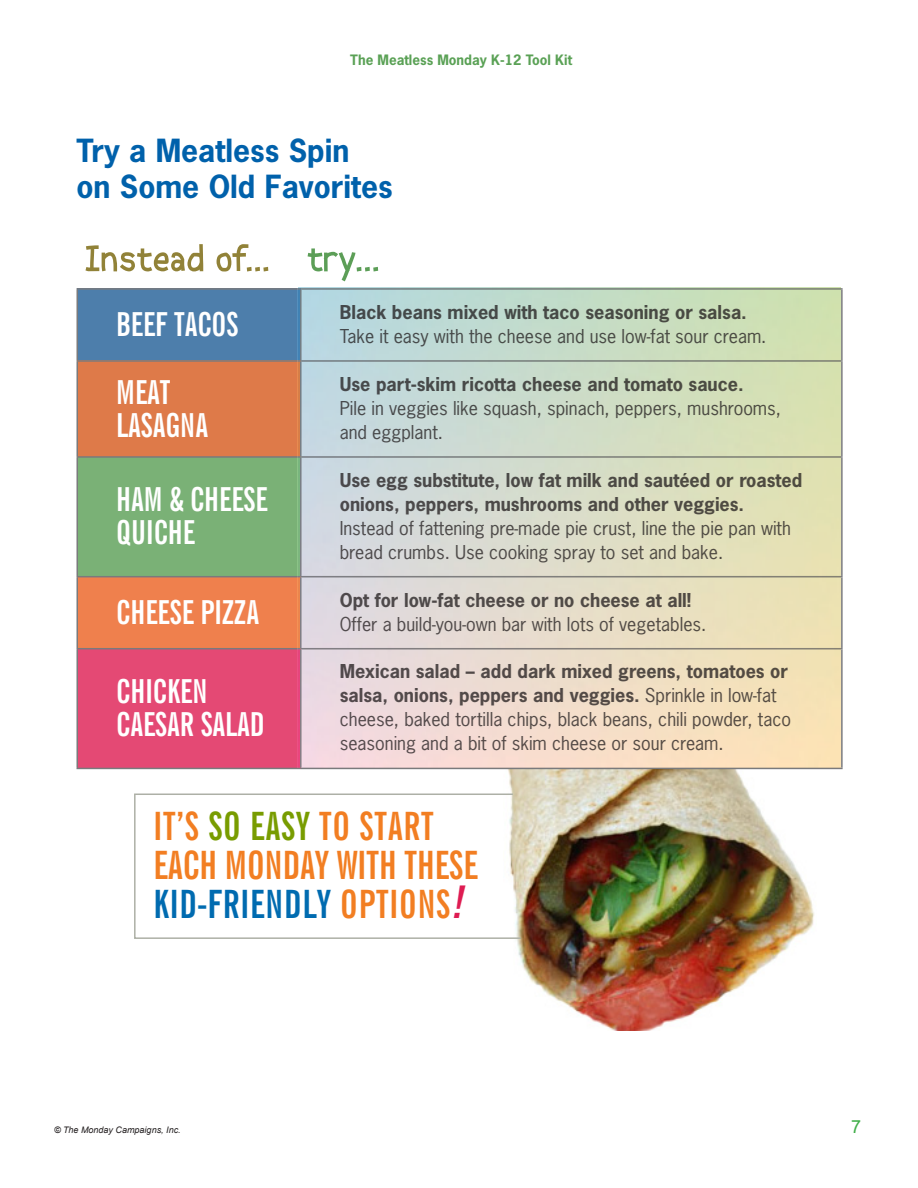
<style>
.page{position:relative;width:918px;height:1188px;background:#fff}
.page>*{position:absolute;margin:0;border:0;box-sizing:border-box;transform-origin:0 0}
.t1{font:700 39px/39px "News Gothic Cond";letter-spacing:.02em;color:#f27e22}
.t2{font:700 33px/33px "News Gothic Cond";color:#fff}
.t3{font:700 30px "News Gothic";color:#0061ab}
.t4{font:18px/24px "News Gothic";color:#231f20}
.t5{font:700 18px/24px "News Gothic";color:#231f20}
.t6{font:18px "Arial";color:#40ae49}
.t7{font:700 13.5px "News Gothic";color:#5aa155}
.t8{font:italic 9px "Arial";color:#231f20}
.s1{font-weight:700}
.s2{color:#789c00}
.s3{color:#006bb0}
.s4{font-style:italic;font-size:45px;color:#de1c52}
</style>
<div class="page">
<div style="left:77px;top:289px;width:224px;height:72px;background:#4d7eab"></div>
<div style="left:77px;top:361px;width:224px;height:96px;background:#de7a49"></div>
<div style="left:77px;top:457px;width:224px;height:120px;background:#7ab176"></div>
<div style="left:77px;top:577px;width:224px;height:72px;background:#ef804d"></div>
<div style="left:77px;top:649px;width:224px;height:119px;background:#e44974"></div>
<hr style="left:76px;top:288px;width:225px;height:2px;background:#59595c">
<hr style="left:76px;top:290px;width:2px;height:70px;background:#59595c">
<hr style="left:301px;top:288px;width:542px;height:2px;background:#59595c">
<hr style="left:841px;top:290px;width:2px;height:70px;background:#59595c">
<hr style="left:76px;top:360px;width:225px;height:2px;background:#59595c">
<hr style="left:76px;top:362px;width:2px;height:94px;background:#59595c">
<hr style="left:301px;top:360px;width:542px;height:2px;background:#59595c">
<hr style="left:841px;top:362px;width:2px;height:94px;background:#59595c">
<hr style="left:76px;top:456px;width:225px;height:2px;background:#59595c">
<hr style="left:76px;top:458px;width:2px;height:118px;background:#59595c">
<hr style="left:301px;top:456px;width:542px;height:2px;background:#59595c">
<hr style="left:841px;top:458px;width:2px;height:118px;background:#59595c">
<hr style="left:76px;top:576px;width:225px;height:1px;background:#59595c">
<hr style="left:76px;top:577px;width:2px;height:71px;background:#59595c">
<hr style="left:301px;top:576px;width:542px;height:1px;background:#59595c">
<hr style="left:841px;top:577px;width:2px;height:71px;background:#59595c">
<hr style="left:76px;top:648px;width:225px;height:1px;background:#59595c">
<hr style="left:76px;top:649px;width:2px;height:119px;background:#59595c">
<hr style="left:301px;top:648px;width:542px;height:1px;background:#59595c">
<hr style="left:841px;top:649px;width:2px;height:119px;background:#59595c">
<hr style="left:76px;top:768px;width:225px;height:1px;background:#59595c">
<hr style="left:301px;top:768px;width:542px;height:1px;background:#59595c">
<img style="left:299px;top:287px;width:541px;height:481px">
<svg style="left:134px;top:793px;width:370px;height:146px"></svg>
<img style="left:504px;top:770px;width:311px;height:261px">
<svg style="left:85px;top:244px;width:118px;height:27px"></svg>
<svg style="left:217px;top:244px;width:51px;height:28px"></svg>
<svg style="left:308px;top:248px;width:70px;height:33px"></svg>
<p class="t7" style="left:350px;top:51px;width:223px">The Meatless Monday K-12 Tool Kit</p>
<p class="t3" style="left:76px;top:131px;width:275px">Try a Meatless Spin</p>
<p class="t3" style="left:76px;top:167px;width:318px">on Some Old Favorites</p>
<h2 class="t2" style="left:116px;top:308px;width:124px">BEEF TACOS</h2>
<p class="t5" style="left:340px;top:300px;width:409px">Black beans mixed with taco seasoning or salsa.</p>
<p class="t4" style="left:340px;top:324px;width:428px">Take it easy with the cheese and use low-fat sour cream.</p>
<h2 class="t2" style="left:116px;top:375px;width:93px">MEAT<br>LASAGNA</h2>
<p class="t5" style="left:340px;top:372px;width:405px">Use part-skim ricotta cheese and tomato sauce.</p>
<p class="t4" style="left:340px;top:396px;width:443px">Pile in veggies like squash, spinach, peppers, mushrooms, and eggplant.</p>
<h2 class="t2" style="left:116px;top:483px;width:153px">HAM &amp; CHEESE<br>QUICHE</h2>
<p class="t5" style="left:340px;top:467px;width:464px">Use egg substitute, low fat milk and sautéed or roasted onions, peppers, mushrooms and other veggies.</p>
<p class="t4" style="left:340px;top:515px;width:453px">Instead of fattening pre-made pie crust, line the pie pan with bread crumbs. Use cooking spray to set and bake.</p>
<h2 class="t2" style="left:116px;top:595px;width:144px">CHEESE PIZZA</h2>
<p class="t5" style="left:340px;top:587px;width:353px">Opt for low-fat cheese or no cheese at all!</p>
<p class="t4" style="left:340px;top:611px;width:368px">Offer a build-you-own bar with lots of vegetables.</p>
<h2 class="t2" style="left:116px;top:675px;width:150px">CHICKEN<br>CAESAR SALAD</h2>
<p class="t4" style="left:340px;top:659px;width:453px"><span class="s1">Mexican salad – add dark mixed greens, tomatoes or salsa, onions, peppers and veggies.</span> Sprinkle in low-fat cheese, baked tortilla chips, black beans, chili powder, taco seasoning and a bit of skim cheese or sour cream.</p>
<p class="t1" style="left:153px;top:806px;width:326px">IT’S <span class="s2">SO EASY</span> TO START<br>EACH MONDAY WITH THESE<br><span class="s3">KID-FRIENDLY</span> OPTIONS<span class="s4">!</span></p>
<p class="t8" style="left:54px;top:1124px;width:128px">© The Monday Campaigns, Inc.</p>
<p class="t6" style="left:851px;top:1116px;width:12px">7</p>
</div>
